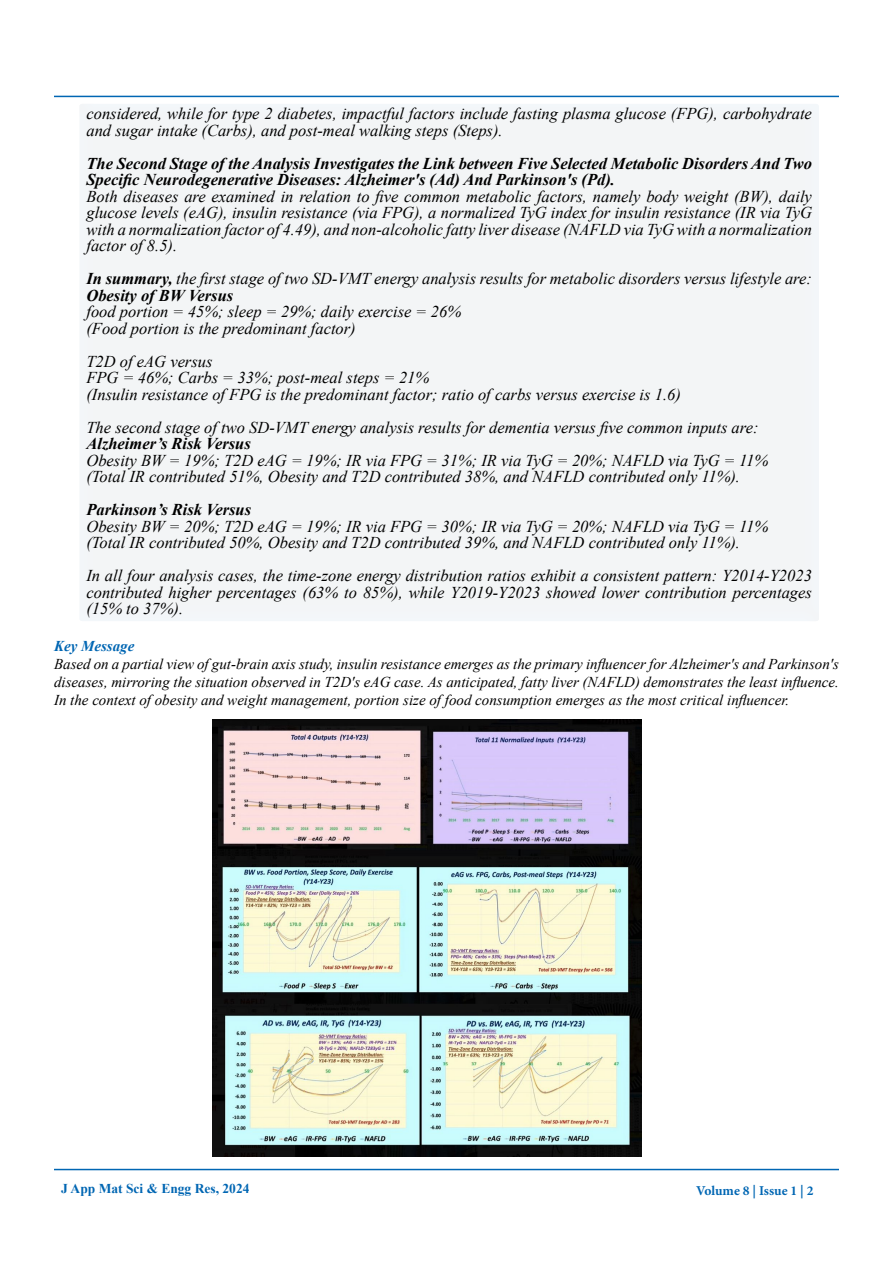
<style>
.page{position:relative;width:893px;height:1263px;background:#fff}
.page>*{position:absolute;margin:0;border:0;box-sizing:border-box;transform-origin:0 0}
.t1{font:italic 16.5px/16.5px "Times New Roman";color:#000}
.t2{font:italic 700 16.5px/16.5px "Times New Roman";color:#000}
.t3{font:italic 15px/18px "Times New Roman";color:#000;text-align:justify}
.t4{font:italic 700 15px "Times New Roman";color:#0066b3}
.t5{font:700 13.5px "Times New Roman";color:#0066b3}
.t6{font:700 13.5px "Minion Pro";letter-spacing:-.005em;color:#0066b3}
.s1{font-weight:700}
</style>
<div class="page">
<div style="left:67px;top:93px;width:765px;height:530px;background:#f3f5f6"></div>
<hr style="left:54px;top:1169px;width:785px;height:1px;background:#0066b3">
<hr style="left:54px;top:96px;width:785px;height:1px;background:#0066b3">
<img style="left:212px;top:720px;width:430px;height:436px">
<p class="t1" style="left:86px;top:105px;width:727px">considered, while for type 2 diabetes, impactful factors include fasting plasma glucose (FPG), carbohydrate and sugar intake (Carbs), and post-meal walking steps (Steps).</p>
<p class="t2" style="left:86px;top:154px;width:727px">The Second Stage of the Analysis Investigates the Link between Five Selected Metabolic Disorders And Two<br>Specific Neurodegenerative Diseases: Alzheimer's (Ad) And Parkinson's (Pd).</p>
<p class="t1" style="left:86px;top:188px;width:727px;text-align:justify">Both diseases are examined in relation to five common metabolic factors, namely body weight (BW), daily glucose levels (eAG), insulin resistance (via FPG), a normalized TyG index for insulin resistance (IR via TyG with a normalization factor of 4.49), and non-alcoholic fatty liver disease (NAFLD via TyG with a normalization factor of 8.5).</p>
<p class="t1" style="left:86px;top:270px;width:727px"><span class="s1">In summary,</span> the first stage of two SD-VMT energy analysis results for metabolic disorders versus lifestyle are:<br><span class="s1">Obesity of BW Versus</span></p>
<p class="t1" style="left:86px;top:303px;width:376px">food portion = 45%; sleep = 29%; daily exercise = 26% (Food portion is the predominant factor)</p>
<p class="t1" style="left:86px;top:353px;width:596px">T2D of eAG versus<br>FPG = 46%; Carbs = 33%; post-meal steps = 21%<br>(Insulin resistance of FPG is the predominant factor; ratio of carbs versus exercise is 1.6)</p>
<p class="t1" style="left:86px;top:419px;width:673px">The second stage of two SD-VMT energy analysis results for dementia versus five common inputs are:</p>
<p class="t2" style="left:86px;top:435px;width:166px">Alzheimer’s Risk Versus</p>
<p class="t1" style="left:86px;top:452px;width:683px">Obesity BW = 19%; T2D eAG = 19%; IR via FPG = 31%; IR via TyG = 20%; NAFLD via TyG = 11% (Total IR contributed 51%, Obesity and T2D contributed 38%, and NAFLD contributed only 11%).</p>
<p class="t2" style="left:86px;top:501px;width:166px">Parkinson’s Risk Versus</p>
<p class="t1" style="left:86px;top:518px;width:683px">Obesity BW = 20%; T2D eAG = 19%; IR via FPG = 30%; IR via TyG = 20%; NAFLD via TyG = 11% (Total IR contributed 50%, Obesity and T2D contributed 39%, and NAFLD contributed only 11%).</p>
<p class="t1" style="left:86px;top:567px;width:727px;text-align:justify">In all four analysis cases, the time-zone energy distribution ratios exhibit a consistent pattern: Y2014-Y2023 contributed higher percentages (63% to 85%), while Y2019-Y2023 showed lower contribution percentages (15% to 37%).</p>
<p class="t4" style="left:54px;top:635px;width:82px">Key Message</p>
<p class="t3" style="left:54px;top:654px;width:786px">Based on a partial view of gut-brain axis study, insulin resistance emerges as the primary influencer for Alzheimer's and Parkinson's diseases, mirroring the situation observed in T2D's eAG case. As anticipated, fatty liver (NAFLD) demonstrates the least influence.<br>In the context of obesity and weight management, portion size of food consumption emerges as the most critical influencer.</p>
<p class="t5" style="left:61px;top:1178px;width:190px">J App Mat Sci &amp; Engg Res, 2024</p>
<p class="t6" style="left:696px;top:1182px;width:119px">Volume 8 | Issue 1 | 2</p>
</div>
